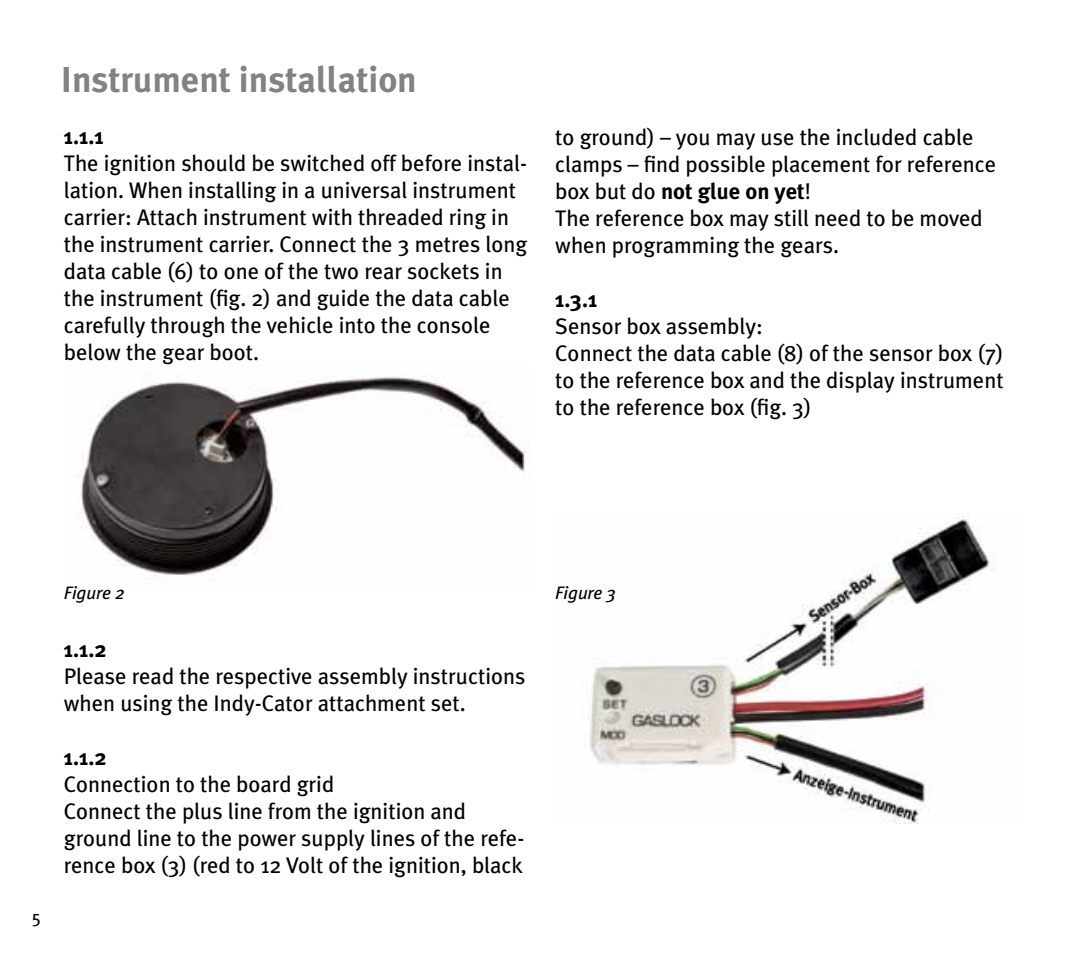
<style>
.page{position:relative;width:1085px;height:957px;background:#fff}
.page>*{position:absolute;margin:0;border:0;box-sizing:border-box;transform-origin:0 0}
.t1{font:700 36px "Meta Plus";color:#808285}
.t2{font:22.5px/27px "Meta Plus";color:#000}
.t3{font:700 22.5px "Meta Plus";color:#000}
.t4{font:italic 18px "Meta Plus";color:#000}
.t5{font:18px "Meta Plus";color:#000}
.s1{font-weight:700}
</style>
<div class="page">
<img style="left:80px;top:376px;width:447px;height:203px">
<img style="left:590px;top:513px;width:404px;height:310px">
<h1 class="t1" style="left:61px;top:58px;width:357px">Instrument installation</h1>
<p class="t3" style="left:64px;top:123px;width:42px">1.1.1</p>
<p class="t2" style="left:64px;top:149px;width:465px">The ignition should be switched off before instal&shy;lation. When installing in a universal instrument carrier: Attach instrument with threaded ring in the instrument carrier. Connect the 3 metres long data cable (6) to one of the two rear sockets in the instrument (fig. 2) and guide the data cable carefully through the vehicle into the console below the gear boot.</p>
<p class="t2" style="left:555px;top:124px;width:442px">to ground) – you may use the included cable clamps – find possible placement for reference box but do <span class="s1">not glue on yet</span>!<br>The reference box may still need to be moved when programming the gears.</p>
<p class="t3" style="left:555px;top:286px;width:44px">1.3.1</p>
<p class="t2" style="left:555px;top:313px;width:450px">Sensor box assembly:<br>Connect the data cable (8) of the sensor box (7) to the reference box and the display instrument to the reference box (fig. 3)</p>
<p class="t5" style="left:32px;top:906px;width:11px">5</p>
<p class="t4" style="left:64px;top:582px;width:62px">Figure 2</p>
<p class="t4" style="left:555px;top:582px;width:62px">Figure 3</p>
<p class="t3" style="left:64px;top:636px;width:44px">1.1.2</p>
<p class="t2" style="left:64px;top:662px;width:463px">Please read the respective assembly instructions when using the Indy-Cator attachment set.</p>
<p class="t3" style="left:64px;top:744px;width:44px">1.1.2</p>
<p class="t2" style="left:64px;top:770px;width:462px">Connection to the board grid<br>Connect the plus line from the ignition and ground line to the power supply lines of the refe&shy;rence box (3) (red to 12 Volt of the ignition, black</p>
</div>
